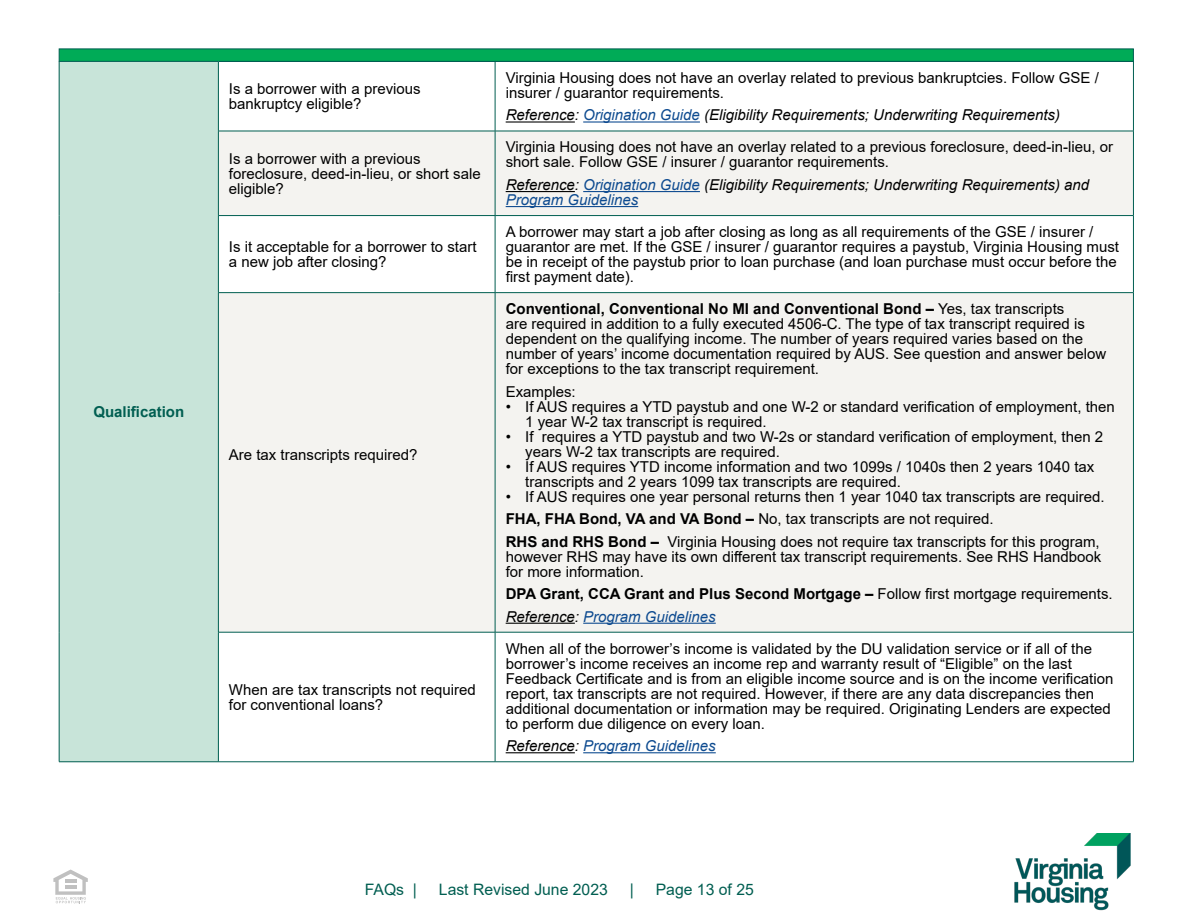
<style>
.page{position:relative;width:1188px;height:918px;background:#fff}
.page>*{position:absolute;margin:0;border:0;box-sizing:border-box;transform-origin:0 0}
.t1{font:15.75px "Arial";color:#005e51}
.t2{font:15px/15px "Arial";color:#000}
.t3{font:italic 15px/15px "Arial";color:#000}
.t4{font:700 15px/22.5px "Arial";color:#000}
.t5{font:italic 15px "Arial";color:#0e4b90}
.t6{font:700 15px "Arial";color:#005e51}
.s1{color:#0e4b90}
.s2{font-weight:700}
.s3{font-weight:400}
.s4{font-weight:400;font-style:italic}
.s5{font-weight:400;font-style:italic;color:#0e4b90}
.s6{color:#000}
</style>
<div class="page">
<img style="left:1014px;top:833px;width:117px;height:78px">
<svg style="left:53px;top:870px;width:35px;height:33px"></svg>
<div style="left:59px;top:49px;width:1075px;height:13px;background:#00ab57;border:1px solid #005e51"></div>
<div style="left:59px;top:61px;width:159px;height:701px;background:#c8e4d9"></div>
<svg style="left:219px;top:132px;width:914px;height:500px;fill:#f4f3f0"></svg>
<hr style="left:218px;top:131px;width:277px;height:1px;background:#005e51">
<hr style="left:495px;top:131px;width:639px;height:1px;background:#005e51">
<hr style="left:218px;top:215px;width:277px;height:1px;background:#005e51">
<hr style="left:218px;top:216px;width:1px;height:76px;background:#005e51">
<hr style="left:495px;top:215px;width:639px;height:1px;background:#005e51">
<hr style="left:495px;top:216px;width:1px;height:76px;background:#005e51">
<hr style="left:1133px;top:216px;width:1px;height:76px;background:#005e51">
<hr style="left:218px;top:292px;width:277px;height:1px;background:#005e51">
<hr style="left:495px;top:292px;width:639px;height:1px;background:#005e51">
<hr style="left:218px;top:632px;width:277px;height:1px;background:#005e51">
<hr style="left:218px;top:632px;width:1px;height:130px;background:#005e51">
<hr style="left:495px;top:632px;width:639px;height:1px;background:#005e51">
<hr style="left:495px;top:632px;width:1px;height:130px;background:#005e51">
<hr style="left:1133px;top:632px;width:1px;height:130px;background:#005e51">
<hr style="left:59px;top:62px;width:1px;height:69px;background:#005e51">
<hr style="left:59px;top:131px;width:1px;height:85px;background:#005e51">
<hr style="left:59px;top:216px;width:1px;height:77px;background:#005e51">
<hr style="left:59px;top:293px;width:1px;height:339px;background:#005e51">
<hr style="left:59px;top:632px;width:1px;height:130px;background:#005e51">
<hr style="left:59px;top:61px;width:159px;height:1px;background:#005e51">
<hr style="left:59px;top:762px;width:159px;height:1px;background:#005e51">
<hr style="left:218px;top:62px;width:1px;height:69px;background:#005e51">
<hr style="left:495px;top:62px;width:1px;height:69px;background:#005e51">
<hr style="left:1133px;top:62px;width:1px;height:69px;background:#005e51">
<hr style="left:218px;top:131px;width:1px;height:84px;background:#005e51">
<hr style="left:495px;top:131px;width:1px;height:84px;background:#005e51">
<hr style="left:1133px;top:131px;width:1px;height:84px;background:#005e51">
<hr style="left:218px;top:293px;width:1px;height:339px;background:#005e51">
<hr style="left:495px;top:293px;width:1px;height:339px;background:#005e51">
<hr style="left:1133px;top:293px;width:1px;height:339px;background:#005e51">
<hr style="left:218px;top:61px;width:277px;height:1px;background:#005e51">
<hr style="left:495px;top:61px;width:639px;height:1px;background:#005e51">
<hr style="left:218px;top:762px;width:277px;height:1px;background:#005e51">
<hr style="left:495px;top:762px;width:639px;height:1px;background:#005e51">
<hr style="left:506px;top:121px;width:69px;height:2px;background:#000">
<hr style="left:583px;top:121px;width:117px;height:2px;background:#0e4b90">
<hr style="left:506px;top:191px;width:69px;height:1px;background:#000">
<hr style="left:583px;top:191px;width:117px;height:1px;background:#0e4b90">
<hr style="left:506px;top:206px;width:132px;height:1px;background:#0e4b90">
<hr style="left:506px;top:623px;width:69px;height:1px;background:#000">
<hr style="left:583px;top:623px;width:133px;height:1px;background:#0e4b90">
<hr style="left:506px;top:752px;width:69px;height:1px;background:#000">
<hr style="left:583px;top:752px;width:133px;height:1px;background:#0e4b90">
<p class="t6" style="left:93px;top:401px;width:92px">Qualification</p>
<p class="t2" style="left:229px;top:81px;width:193px">Is a borrower with a previous bankruptcy eligible?</p>
<p class="t2" style="left:506px;top:70px;width:595px">Virginia Housing does not have an overlay related to previous bankruptcies. Follow GSE / insurer / guarantor requirements.</p>
<p class="t3" style="left:506px;top:108px;width:556px">Reference: <span class="s1">Origination Guide</span> (Eligibility Requirements; Underwriting Requirements)</p>
<p class="t2" style="left:229px;top:151px;width:253px">Is a borrower with a previous foreclosure, deed-in-lieu, or short sale eligible?</p>
<p class="t2" style="left:506px;top:140px;width:609px">Virginia Housing does not have an overlay related to a previous foreclosure, deed-in-lieu, or short sale. Follow GSE / insurer / guarantor requirements.</p>
<p class="t3" style="left:506px;top:177px;width:585px">Reference: <span class="s1">Origination Guide</span> (Eligibility Requirements; Underwriting Requirements) and<br><span class="s1">Program Guidelines</span></p>
<p class="t2" style="left:229px;top:239px;width:249px">Is it acceptable for a borrower to start a new job after closing?</p>
<p class="t2" style="left:229px;top:448px;width:190px">Are tax transcripts required?</p>
<p class="t2" style="left:229px;top:682px;width:248px">When are tax transcripts not required for conventional loans?</p>
<p class="t2" style="left:506px;top:224px;width:615px">A borrower may start a job after closing as long as all requirements of the GSE / insurer / guarantor are met. If the GSE / insurer / guarantor requires a paystub, Virginia Housing must be in receipt of the paystub prior to loan purchase (and loan purchase must occur before the first payment date).</p>
<p class="t2" style="left:506px;top:301px;width:602px"><span class="s2">Conventional, Conventional No MI and Conventional Bond –</span> Yes, tax transcripts<br>are required in addition to a fully executed 4506-C. The type of tax transcript required is dependent on the qualifying income. The number of years required varies based on the number of years’ income documentation required by AUS. See question and answer below for exceptions to the tax transcript requirement.</p>
<p class="t2" style="left:506px;top:384px;width:72px">Examples:</p>
<p class="t2" style="left:525px;top:399px;width:591px;text-indent:-20px">• If AUS requires a YTD paystub and one W-2 or standard verification of employment, then<br>1 year W-2 tax transcript is required.</p>
<p class="t2" style="left:525px;top:429px;width:580px;text-indent:-20px">• If requires a YTD paystub and two W-2s or standard verification of employment, then 2 years W-2 tax transcripts are required.</p>
<p class="t2" style="left:525px;top:459px;width:571px;text-indent:-20px">• If AUS requires YTD income information and two 1099s / 1040s then 2 years 1040 tax transcripts and 2 years 1099 tax transcripts are required.</p>
<p class="t2" style="left:506px;top:485px;width:600px;line-height:22.5px">• If AUS requires one year personal returns then 1 year 1040 tax transcripts are required.<br><span class="s2">FHA, FHA Bond, VA and VA Bond –</span> No, tax transcripts are not required.<br><span class="s2">RHS and RHS Bond –</span> Virginia Housing does not require tax transcripts for this program,</p>
<p class="t2" style="left:506px;top:549px;width:597px">however RHS may have its own different tax transcript requirements. See RHS Handbook for more information.</p>
<p class="t4" style="left:506px;top:583px;width:609px">DPA Grant, CCA Grant and Plus Second Mortgage – <span class="s3">Follow first mortgage requirements.<br></span><span class="s4">Reference:</span> <span class="s5">Program Guidelines</span></p>
<p class="t2" style="left:506px;top:641px;width:609px">When all of the borrower’s income is validated by the DU validation service or if all of the borrower’s income receives an income rep and warranty result of “Eligible” on the last Feedback Certificate and is from an eligible income source and is on the income verification report, tax transcripts are not required. However, if there are any data discrepancies then additional documentation or information may be required. Originating Lenders are expected to perform due diligence on every loan.</p>
<p class="t5" style="left:506px;top:736px;width:212px"><span class="s6">Reference:</span> Program Guidelines</p>
<p class="t1" style="left:365px;top:879px;width:54px">FAQs |</p>
<p class="t1" style="left:439px;top:879px;width:170px">Last Revised June 2023</p>
<p class="t1" style="left:630px;top:879px;width:6px">|</p>
<p class="t1" style="left:656px;top:879px;width:100px">Page 13 of 25</p>
</div>
